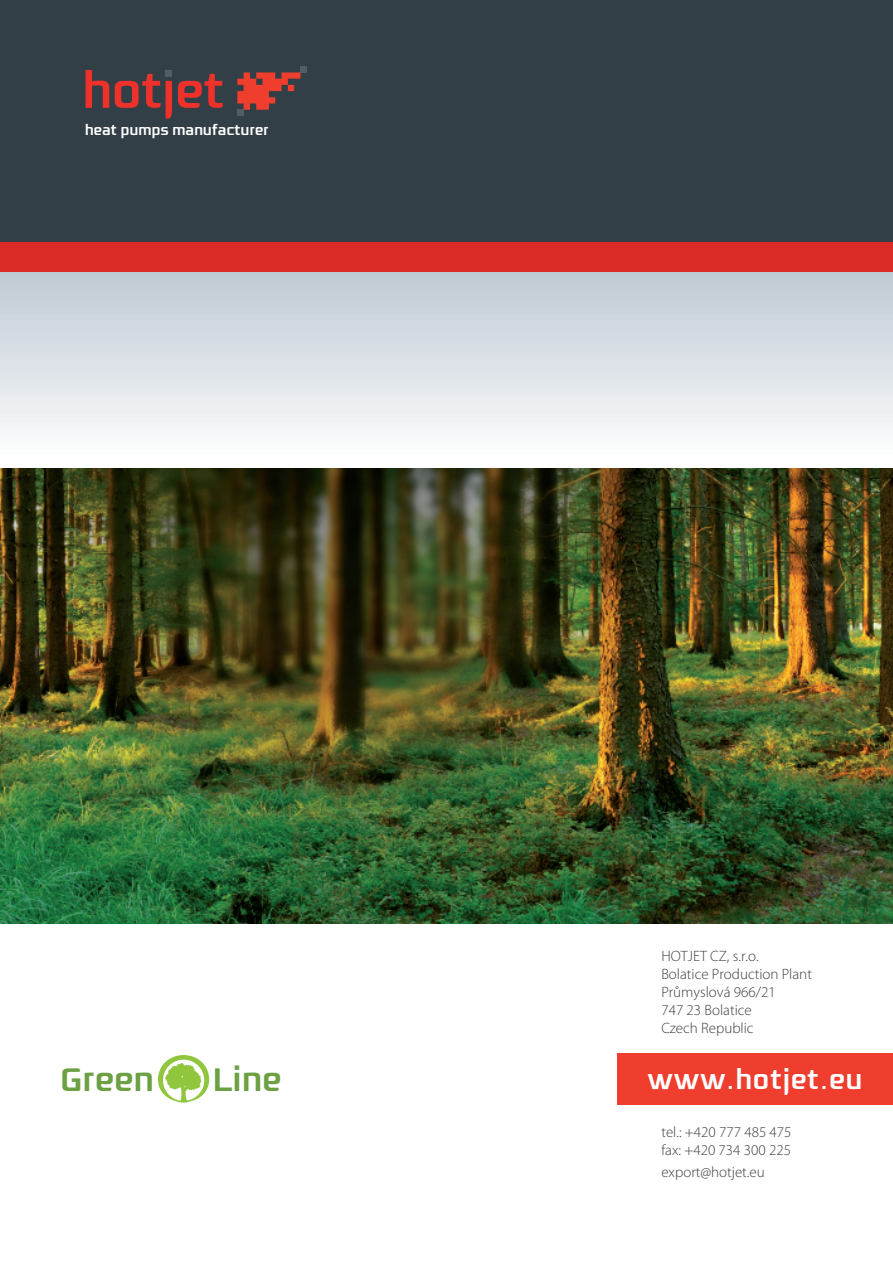
<style>
.page{position:relative;width:893px;height:1263px;background:#fff}
.page>*{position:absolute;margin:0;border:0;box-sizing:border-box;transform-origin:0 0}
.t1{font:700 36.45px "Resea";letter-spacing:-.02em;color:#6ba043}
.t2{font:700 30px "Resea";color:#fff}
.t3{font:700 15.9px "Resea";letter-spacing:-.02em;color:#fff}
.t4{font:300 15px/18px "Myriad Pro";color:#3e3e3f}
</style>
<div class="page">
<img style="left:0;top:468px;width:893px;height:456px">
<div style="left:0;top:272px;width:893px;height:184px;background:linear-gradient(to bottom,#bec9d3,#fcfdfd)"></div>
<div style="left:0;top:0;width:893px;height:242px;background:#333f47"></div>
<div style="left:0;top:242px;width:893px;height:30px;background:#db2b28"></div>
<div style="left:300px;top:66px;width:7px;height:6px;background:#525e65"></div>
<div style="left:237px;top:110px;width:7px;height:6px;background:#525e65"></div>
<svg style="left:237px;top:72px;width:63px;height:38px"></svg>
<svg style="left:86px;top:70px;width:23px;height:38px"></svg>
<div style="left:166px;top:70px;width:6px;height:7px;background:#525e65"></div>
<svg style="left:115px;top:74px;width:57px;height:45px"></svg>
<svg style="left:178px;top:74px;width:45px;height:34px"></svg>
<div style="left:618px;top:1053px;width:275px;height:51px;background:#ef3e2e"></div>
<svg style="left:158px;top:1055px;width:51px;height:48px"></svg>
<p class="t3" style="left:85px;top:121px;width:186px">heat pumps manufacturer</p>
<p class="t4" style="left:661px;top:947px;width:152px">HOTJET CZ, s.r.o.<br>Bolatice Production Plant<br>Průmyslová 966/21<br>747 23 Bolatice<br>Czech Republic</p>
<h1 class="t1" style="left:60px;top:1059px;width:96px">Green</h1>
<h1 class="t1" style="left:213px;top:1059px;width:71px">Line</h1>
<h2 class="t2" style="left:647px;top:1063px;width:217px">www.hotjet.eu</h2>
<p class="t4" style="left:661px;top:1123px;width:132px">tel.: +420 777 485 475 fax: +420 734 300 225</p>
<p class="t4" style="left:661px;top:1164px;width:105px">export@hotjet.eu</p>
</div>
